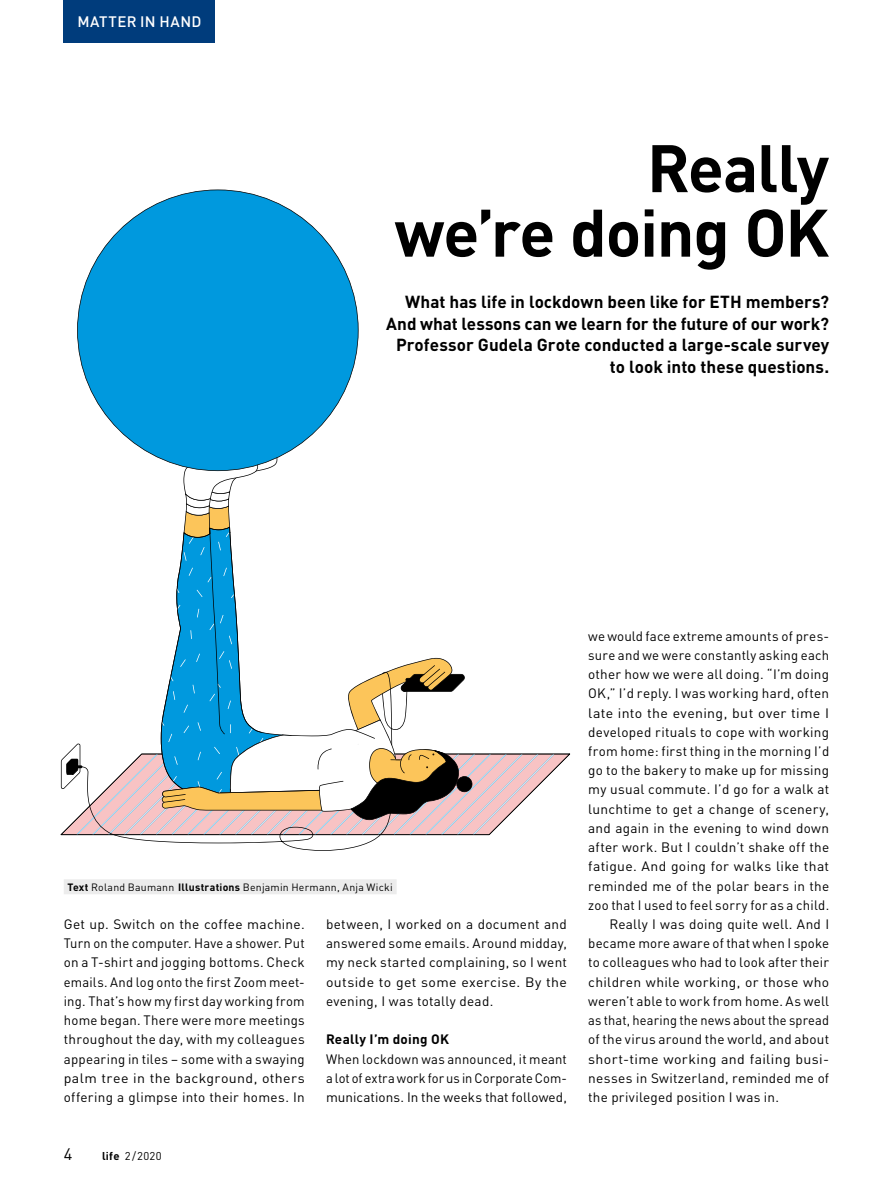
<style>
.page{position:relative;width:893px;height:1191px;background:#fff}
.page>*{position:absolute;margin:0;border:0;box-sizing:border-box;transform-origin:0 0}
.t1{font:700 66px/64.5px "DIN Pro";letter-spacing:-.02em;color:#000;text-align:right}
.t2{font:700 17.25px/21.8px "DIN Pro";color:#000;text-align:right}
.t3{font:16.5px "DIN Pro";color:#000}
.t4{font:500 15px "DIN Pro";letter-spacing:.03em;color:#fff}
.t5{font:13.5px/19.2px "DIN Pro";letter-spacing:.02em;color:#000;text-align:justify}
.t6{font:13.5px/19.2px "DIN Pro";letter-spacing:.02em;color:#000;text-align:justify;scale:.96 1}
.t7{font:13.5px "DIN Pro";letter-spacing:.02em;color:#000;scale:1.05 1}
.t8{font:13.5px "DIN Pro";letter-spacing:.02em;color:#000;scale:.95 1}
.t9{font:700 13.5px "DIN Pro";letter-spacing:.02em;color:#000}
.t10{font:11.25px "DIN Pro";color:#000}
.t11{font:10.5px "DIN Pro";letter-spacing:.02em;color:#000}
.s1{font-weight:700}
</style>
<div class="page">
<svg style="left:77px;top:189px;width:282px;height:262px;fill:#0099de"></svg>
<svg style="left:61px;top:451px;width:509px;height:400px"></svg>
<div style="left:64px;top:879px;width:333px;height:15px;background:#ececec"></div>
<div style="left:64px;top:0;width:151px;height:42px;background:#003c7c"></div>
<p class="t4" style="left:77px;top:10px;width:125px">MATTER IN HAND</p>
<h1 class="t1" style="left:394px;top:132px;width:436px">Really<br>we’re doing OK</h1>
<p class="t2" style="left:386px;top:290px;width:444px">What has life in lockdown been like for ETH members?<br>And what lessons can we learn for the future of our work?<br>Professor Gudela Grote conducted a large-scale survey to look into these questions.</p>
<p class="t11" style="left:68px;top:878px;width:327px"><span class="s1">Text</span> Roland Baumann <span class="s1">Illustrations</span> Benjamin Hermann, Anja Wicki</p>
<p class="t5" style="left:326px;top:913px;width:242px">between, I worked on a document and answered some emails. Around midday, my neck started complaining, so I went outside to get some exercise. By the evening, I was totally dead.</p>
<p class="t9" style="left:326px;top:1029px;width:125px">Really I’m doing OK</p>
<p class="t6" style="left:326px;top:1048px;width:252px">When lockdown was announced, it meant a lot of extra work for us in Corporate Com&shy;munications. In the weeks that followed,</p>
<p class="t5" style="left:64px;top:913px;width:242px">Get up. Switch on the coffee machine.<br>Turn on the computer. Have a shower. Put on a T-shirt and jogging bottoms. Check emails. And log onto the first Zoom meet&shy;ing. That’s how my first day working from home began. There were more meetings throughout the day, with my colleagues appearing in tiles – some with a swaying palm tree in the background, others offering a glimpse into their homes. In</p>
<p class="t3" style="left:64px;top:1141px;width:10px">4</p>
<p class="t10" style="left:102px;top:1147px;width:61px"><span class="s1">life</span> 2/2020</p>
<p class="t5" style="left:588px;top:625px;width:242px">we would face extreme amounts of pres-</p>
<p class="t5" style="left:588px;top:644px;width:242px">sure and we were constantly asking each</p>
<p class="t5" style="left:588px;top:664px;width:242px">other how we were all doing. “I’m doing</p>
<p class="t5" style="left:588px;top:683px;width:242px">OK,” I’d reply. I was working hard, often</p>
<p class="t7" style="left:588px;top:702px;width:231px">late into the evening, but over time I</p>
<p class="t5" style="left:588px;top:721px;width:242px">developed rituals to cope with working</p>
<p class="t5" style="left:588px;top:740px;width:243px">from home: first thing in the morning I’d</p>
<p class="t5" style="left:588px;top:760px;width:242px">go to the bakery to make up for missing</p>
<p class="t5" style="left:588px;top:779px;width:242px">my usual commute. I’d go for a walk at</p>
<p class="t5" style="left:588px;top:798px;width:242px">lunchtime to get a change of scenery,</p>
<p class="t5" style="left:588px;top:817px;width:242px">and again in the evening to wind down</p>
<p class="t5" style="left:588px;top:836px;width:242px">after work. But I couldn’t shake off the</p>
<p class="t5" style="left:588px;top:856px;width:242px">fatigue. And going for walks like that</p>
<p class="t5" style="left:588px;top:875px;width:242px">reminded me of the polar bears in the</p>
<p class="t5" style="left:588px;top:894px;width:242px">zoo that I used to feel sorry for as a child.</p>
<p class="t5" style="left:609px;top:913px;width:221px">Really I was doing quite well. And I</p>
<p class="t5" style="left:588px;top:933px;width:242px">became more aware of that when I spoke</p>
<p class="t5" style="left:588px;top:952px;width:242px">to colleagues who had to look after their</p>
<p class="t5" style="left:588px;top:971px;width:242px">children while working, or those who</p>
<p class="t5" style="left:588px;top:990px;width:242px">weren’t able to work from home. As well</p>
<p class="t8" style="left:588px;top:1010px;width:255px">as that, hearing the news about the spread</p>
<p class="t5" style="left:588px;top:1029px;width:242px">of the virus around the world, and about</p>
<p class="t7" style="left:588px;top:1048px;width:231px">short-time working and failing busi-</p>
<p class="t5" style="left:588px;top:1067px;width:242px">nesses in Switzerland, reminded me of</p>
<p class="t5" style="left:588px;top:1086px;width:192px">the privileged position I was in.</p>
</div>
